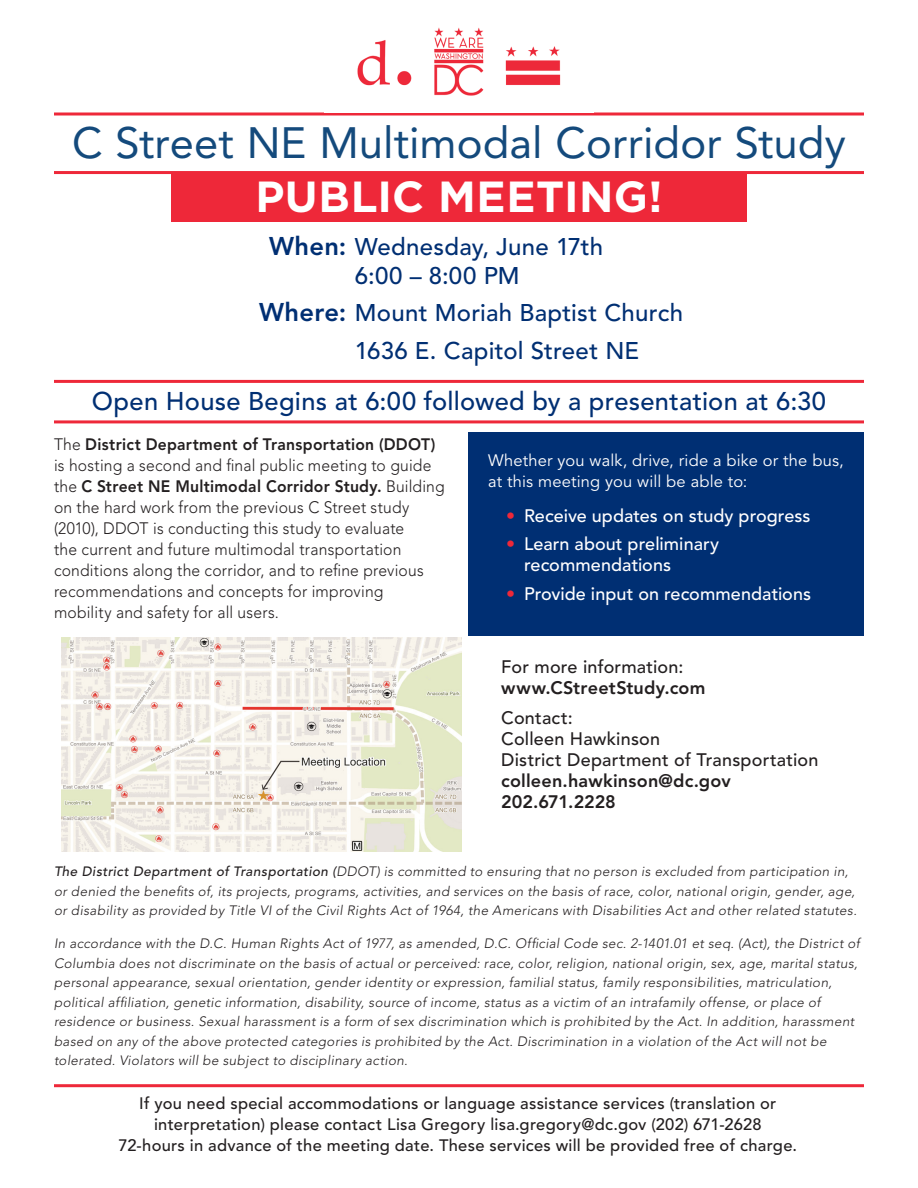
<style>
.page{position:relative;width:918px;height:1188px;background:#fff}
.page>*{position:absolute;margin:0;border:0;box-sizing:border-box;transform-origin:0 0}
.Headline_01{font:43.5px "Avenir LT Std";color:#144a7c}
.MEETING{font:700 43.5px "Gotham";letter-spacing:.01em;color:#fff}
.Headline_02{font:500 25.5px "Avenir LT Std";letter-spacing:.01em;color:#002f73}
.Headline_03{font:500 24px/28.5px "Avenir LT Std";letter-spacing:.01em;color:#002f73;text-align:center}
.t1{font:500 18px/21px "Avenir LT Std";letter-spacing:.005em;color:#fff}
.Information{font:500 18px "Avenir LT Std";letter-spacing:.01em;color:#231f20}
.Information-2{font:800 18px "Avenir LT Std";letter-spacing:.01em;color:#231f20}
.Information_head{font:500 18px "Avenir LT Std";letter-spacing:.01em;color:#231f20}
.Information-3{font:800 18px "Avenir LT Std";letter-spacing:-.01em;color:#231f20}
.Display_Text{font:300 16.5px/21px "Avenir LT Std";letter-spacing:.01em;color:#231f20;scale:.95 1}
.Center_text{font:500 16.5px/21px "Avenir LT Std";letter-spacing:.015em;color:#231f20;text-align:center}
.Reverse_Text{font:16.5px/21px "Avenir LT Std";letter-spacing:.01em;color:#fff}
.Disclaimer{font:italic 300 13.5px/19.5px "Avenir LT Std";letter-spacing:.03em;color:#231f20}
.s1{font-weight:800;font-size:25.5px}
.s2{font-weight:800}
.s3{color:#ee2839}
.s4{font-weight:500}
</style>
<div class="page">
<img style="left:61px;top:638px;width:400px;height:213px">
<div style="left:171px;top:173px;width:576px;height:49px;background:#ee2839"></div>
<div style="left:468px;top:433px;width:396px;height:203px;background:#002f73"></div>
<hr style="left:54px;top:420px;width:810px;height:3px;background:#ee2839">
<hr style="left:54px;top:380px;width:810px;height:3px;background:#ee2839">
<hr style="left:54px;top:1084px;width:810px;height:3px;background:#ee2839">
<svg style="left:54px;top:112px;width:810px;height:4px;background:#f26672"></svg>
<hr style="left:54px;top:171px;width:810px;height:3px;background:#ee2839">
<img style="left:357px;top:27px;width:204px;height:69px">
<p class="Headline_01" style="left:72px;top:117px;width:775px">C Street NE Multimodal Corridor Study</p>
<p class="MEETING" style="left:255px;top:168px;width:409px">PUBLIC MEETING!</p>
<p class="Headline_03" style="left:269px;top:233px;width:336px"><span class="s1">When:</span> Wednesday, June 17th<br>6:00 – 8:00 PM</p>
<p class="Headline_03" style="left:259px;top:299px;width:425px"><span class="s1">Where:</span> Mount Moriah Baptist Church</p>
<p class="Headline_03" style="left:355px;top:337px;width:286px">1636 E. Capitol Street NE</p>
<p class="Headline_02" style="left:92px;top:386px;width:736px">Open House Begins at 6:00 followed by a presentation at 6:30</p>
<p class="Display_Text" style="left:54px;top:434px;width:413px">The <span class="s2">District Department of Transportation (DDOT) </span>is hosting a second and final public meeting to guide the <span class="s2">C Street NE Multimodal Corridor Study.</span> Building on the hard work from the previous C Street study (2010), DDOT is conducting this study to evaluate<br>the current and future multimodal transportation conditions along the corridor, and to refine previous recommendations and concepts for improving mobility and safety for all users.</p>
<p class="Reverse_Text" style="left:488px;top:450px;width:357px">Whether you walk, drive, ride a bike or the bus, at this meeting you will be able to:</p>
<p class="t1" style="left:506px;top:505px;width:306px"><span class="s3">•</span> Receive updates on study progress</p>
<p class="t1" style="left:524px;top:534px;width:197px;text-indent:-18px"><span class="s3">•</span> Learn about preliminary recommendations</p>
<p class="t1" style="left:506px;top:583px;width:307px"><span class="s3">•</span> Provide input on recommendations</p>
<p class="Information_head" style="left:501px;top:656px;width:184px">For more information:</p>
<p class="Information-2" style="left:501px;top:677px;width:206px">www.CStreetStudy.com</p>
<p class="Information_head" style="left:501px;top:707px;width:73px">Contact:</p>
<p class="Information" style="left:501px;top:728px;width:160px">Colleen Hawkinson</p>
<p class="Information" style="left:501px;top:749px;width:319px">District Department of Transportation</p>
<p class="Information-2" style="left:501px;top:770px;width:231px">colleen.hawkinson@dc.gov</p>
<p class="Information-3" style="left:501px;top:791px;width:116px">202.671.2228</p>
<p class="Disclaimer" style="left:54px;top:862px;width:804px"><span class="s4">The District Department of Transportation (</span>DDOT) is committed to ensuring that no person is excluded from participation in, or denied the benefits of, its projects, programs, activities, and services on the basis of race, color, national origin, gender, age, or disability as provided by Title VI of the Civil Rights Act of 1964, the Americans with Disabilities Act and other related statutes.</p>
<p class="Disclaimer" style="left:54px;top:934px;width:807px">In accordance with the D.C. Human Rights Act of 1977, as amended, D.C. Official Code sec. 2-1401.01 et seq. (Act), the District of Columbia does not discriminate on the basis of actual or perceived: race, color, religion, national origin, sex, age, marital status, personal appearance, sexual orientation, gender identity or expression, familial status, family responsibilities, matriculation, political affiliation, genetic information, disability, source of income, status as a victim of an intrafamily offense, or place of residence or business. Sexual harassment is a form of sex discrimination which is prohibited by the Act. In addition, harassment based on any of the above protected categories is prohibited by the Act. Discrimination in a violation of the Act will not be tolerated. Violators will be subject to disciplinary action.</p>
<p class="Center_text" style="left:119px;top:1093px;width:680px">If you need special accommodations or language assistance services (translation or interpretation) please contact Lisa Gregory lisa.gregory@dc.gov (202) 671-2628<br>72-hours in advance of the meeting date. These services will be provided free of charge.</p>
</div>
